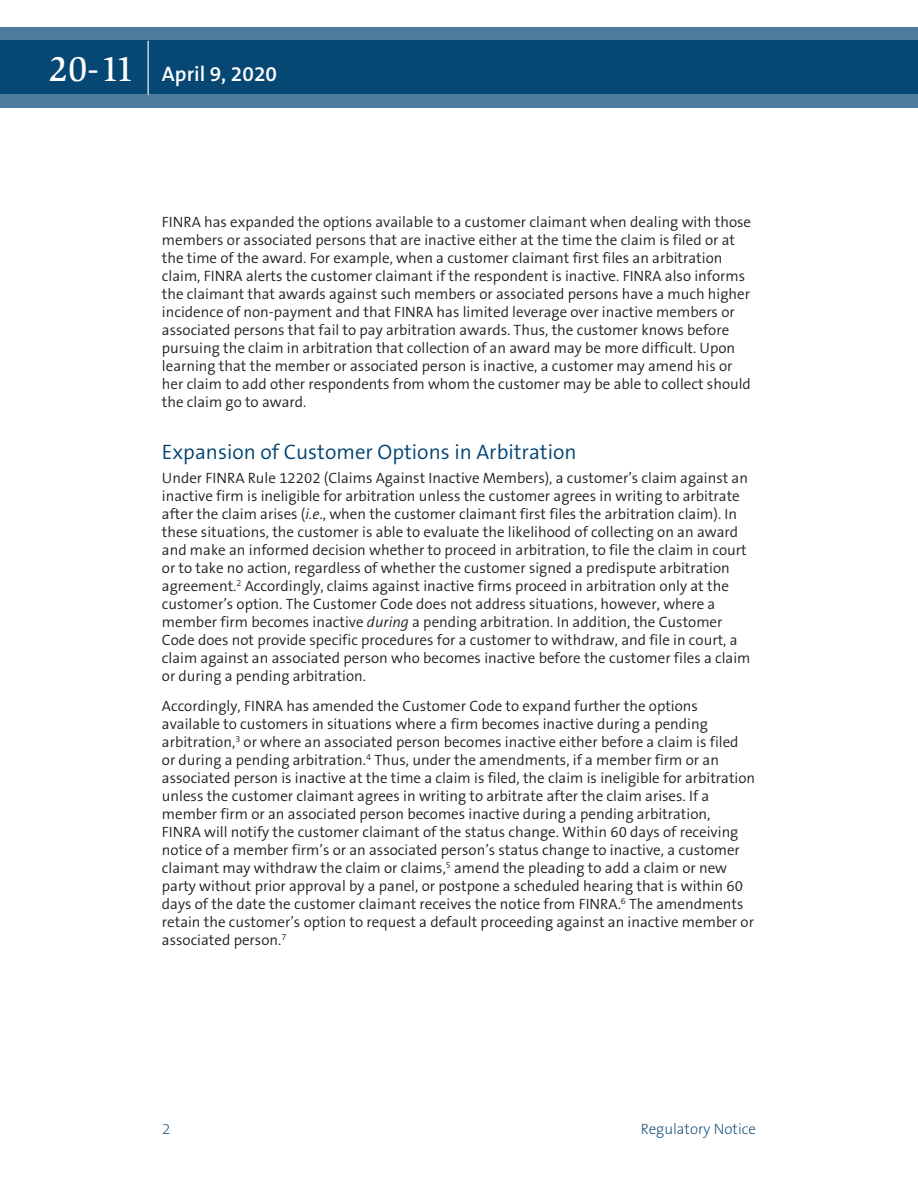
<style>
.page{position:relative;width:918px;height:1188px;background:#fff}
.page>*{position:absolute;margin:0;border:0;box-sizing:border-box;transform-origin:0 0}
.head{font:300 21px "The Sans B4";color:#004270}
.t1{font:600 21px "The Sans B6";color:#fff}
.text{font:300 15px/18px "The Sans B4";color:#231f20}
.t2{font:200 15px "The Sans B2";color:#004270}
.s1{font-family:"Slimbach LT";font-weight:500;font-size:36px}
.s2{font-style:italic}
</style>
<div class="page">
<svg style="left:0;top:27px;width:918px;height:81px;fill:#074774"></svg>
<hr style="left:148px;top:41px;width:1px;height:54px;background:#fff">
<h1 class="t1" style="left:49px;top:63px;width:230px"><span class="s1">20-11</span> April 9, 2020</h1>
<p class="text" style="left:162px;top:213px;width:591px">FINRA has expanded the options available to a customer claimant when dealing with those members or associated persons that are inactive either at the time the claim is filed or at the time of the award. For example, when a customer claimant first files an arbitration claim, FINRA alerts the customer claimant if the respondent is inactive. FINRA also informs the claimant that awards against such members or associated persons have a much higher incidence of non-payment and that FINRA has limited leverage over inactive members or associated persons that fail to pay arbitration awards. Thus, the customer knows before pursuing the claim in arbitration that collection of an award may be more difficult. Upon learning that the member or associated person is inactive, a customer may amend his or her claim to add other respondents from whom the customer may be able to collect should the claim go to award.</p>
<p class="head" style="left:162px;top:441px;width:416px">Expansion of Customer Options in Arbitration</p>
<p class="text" style="left:162px;top:470px;width:590px">Under FINRA Rule 12202 (Claims Against Inactive Members), a customer’s claim against an inactive firm is ineligible for arbitration unless the customer agrees in writing to arbitrate after the claim arises (<span class="s2">i.e</span>., when the customer claimant first files the arbitration claim). In these situations, the customer is able to evaluate the likelihood of collecting on an award and make an informed decision whether to proceed in arbitration, to file the claim in court or to take no action, regardless of whether the customer signed a predispute arbitration agreement.<sup>2</sup> Accordingly, claims against inactive firms proceed in arbitration only at the customer’s option. The Customer Code does not address situations, however, where a member firm becomes inactive <span class="s2">during</span> a pending arbitration. In addition, the Customer Code does not provide specific procedures for a customer to withdraw, and file in court, a claim against an associated person who becomes inactive before the customer files a claim or during a pending arbitration.</p>
<p class="text" style="left:162px;top:698px;width:595px">Accordingly, FINRA has amended the Customer Code to expand further the options available to customers in situations where a firm becomes inactive during a pending arbitration,<sup>3</sup> or where an associated person becomes inactive either before a claim is filed or during a pending arbitration.<sup>4</sup> Thus, under the amendments, if a member firm or an associated person is inactive at the time a claim is filed, the claim is ineligible for arbitration unless the customer claimant agrees in writing to arbitrate after the claim arises. If a member firm or an associated person becomes inactive during a pending arbitration,<br>FINRA will notify the customer claimant of the status change. Within 60 days of receiving notice of a member firm’s or an associated person’s status change to inactive, a customer claimant may withdraw the claim or claims,<sup>5</sup> amend the pleading to add a claim or new party without prior approval by a panel, or postpone a scheduled hearing that is within 60 days of the date the customer claimant receives the notice from FINRA.<sup>6</sup> The amendments retain the customer’s option to request a default proceeding against an inactive member or associated person.<sup>7</sup></p>
<p class="t2" style="left:162px;top:1121px;width:10px">2</p>
<p class="t2" style="left:641px;top:1121px;width:117px">Regulatory Notice</p>
</div>
